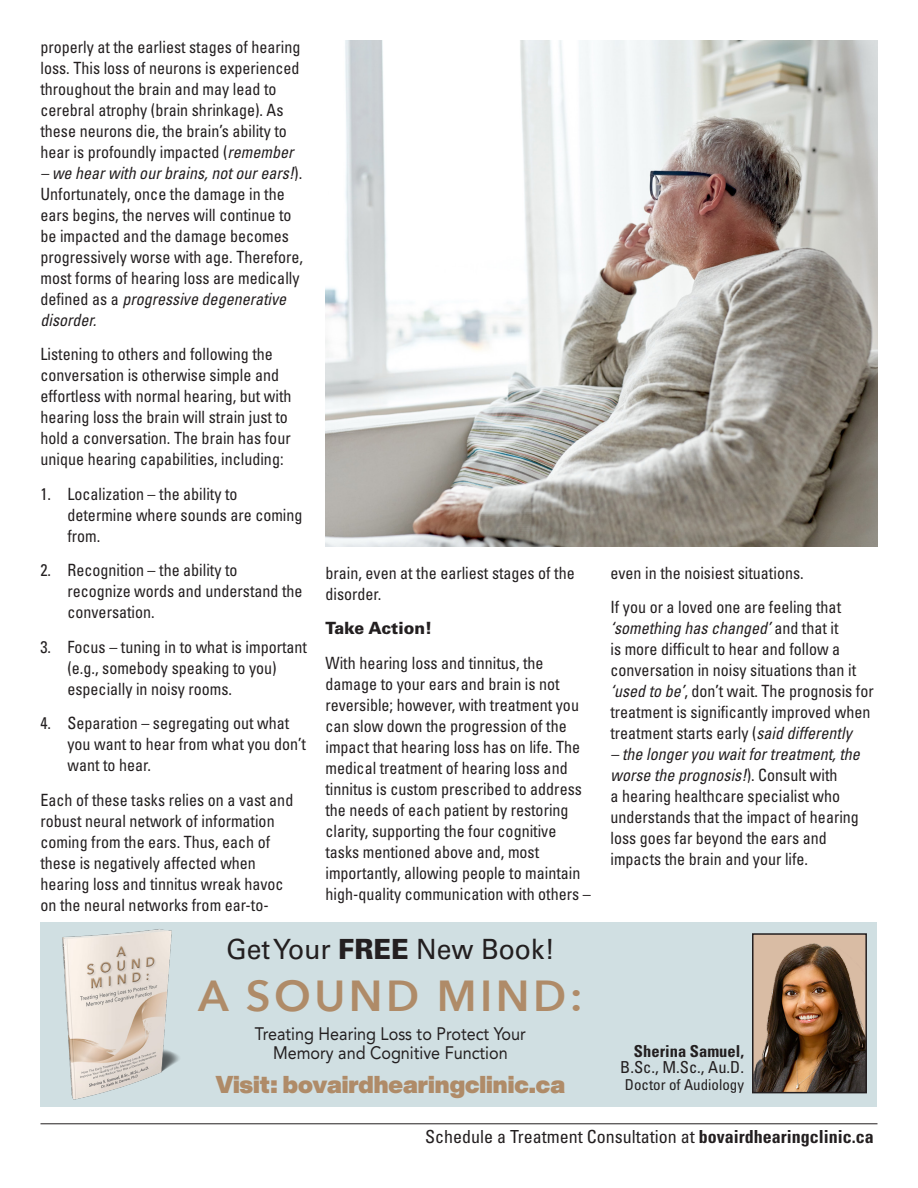
<style>
.page{position:relative;width:918px;height:1188px;background:#fff}
.page>*{position:absolute;margin:0;border:0;box-sizing:border-box;transform-origin:0 0}
.t1{font:600 43.35px "Avenir Next";letter-spacing:.08em;color:#af8b68}
.t2{font:27.9px "Univers LT Std";color:#231f20;scale:.95 1}
.t3{font:900 24px "Helvetica Now Display";color:#af8b68}
.t4{font:18px "Avenir LT Pro";color:#231f20;scale:.9 1}
.t5{font:condensed 18px "Univers LT Std";color:#231f20}
.t6{font:condensed 16.8px/21px "Univers LT Std";color:#231f20;scale:.95 1}
.t7{font:900 16.8px "Univers LT Std";color:#231f20;scale:.95 1}
.t8{font:condensed 16.5px "Univers LT Std";color:#231f20}
.t9{font:700 condensed 16.5px "Univers LT Std";color:#231f20}
.t10{font:condensed 15px "Univers LT Std";color:#231f20}
.s1{font-style:italic}
.s2{font-weight:900}
.s3{font-weight:700}
</style>
<div class="page">
<hr style="left:40px;top:1123px;width:838px;height:1px;background:#231f20">
<img style="left:326px;top:40px;width:552px;height:506px">
<div style="left:40px;top:922px;width:838px;height:185px;background:#d0dfe2"></div>
<img style="left:755px;top:936px;width:109px;height:154px">
<div style="left:752px;top:933px;width:115px;height:160px;border:2px solid #231f20"></div>
<img style="left:62px;top:929px;width:117px;height:171px">
<p class="t6" style="left:40px;top:36px;width:275px">properly at the earliest stages of hearing loss. This loss of neurons is experienced throughout the brain and may lead to cerebral atrophy (brain shrinkage). As these neurons die, the brain’s ability to hear is profoundly impacted (<span class="s1">remember</span></p>
<p class="t6" style="left:40px;top:162px;width:278px"><span class="s1">– we hear with our brains, not our ears!</span>).<br>Unfortunately, once the damage in the ears begins, the nerves will continue to be impacted and the damage becomes progressively worse with age. Therefore, most forms of hearing loss are medically defined as a <span class="s1">progressive degenerative disorder.</span></p>
<p class="t6" style="left:40px;top:344px;width:266px">Listening to others and following the conversation is otherwise simple and effortless with normal hearing, but with hearing loss the brain will strain just to hold a conversation. The brain has four unique hearing capabilities, including:</p>
<p class="t6" style="left:68px;top:483px;width:249px;text-indent:-27px">1. Localization – the ability to determine where sounds are coming from.</p>
<p class="t6" style="left:68px;top:560px;width:249px;text-indent:-27px">2. Recognition – the ability to recognize words and understand the conversation.</p>
<p class="t6" style="left:68px;top:636px;width:254px;text-indent:-27px">3. Focus – tuning in to what is important (e.g., somebody speaking to you) especially in noisy rooms.</p>
<p class="t6" style="left:68px;top:713px;width:252px;text-indent:-27px">4. Separation – segregating out what you want to hear from what you don’t want to hear.</p>
<p class="t6" style="left:40px;top:789px;width:268px">Each of these tasks relies on a vast and robust neural network of information coming from the ears. Thus, each of these is negatively affected when hearing loss and tinnitus wreak havoc on the neural networks from ear-to-</p>
<p class="t6" style="left:326px;top:562px;width:264px">brain, even at the earliest stages of the disorder.</p>
<p class="t7" style="left:326px;top:618px;width:114px">Take Action!</p>
<p class="t6" style="left:326px;top:652px;width:281px">With hearing loss and tinnitus, the damage to your ears and brain is not reversible; however, with treatment you can slow down the progression of the impact that hearing loss has on life. The medical treatment of hearing loss and tinnitus is custom prescribed to address the needs of each patient by restoring clarity, supporting the four cognitive tasks mentioned above and, most importantly, allowing people to maintain high-quality communication with others –</p>
<p class="t2" style="left:226px;top:933px;width:347px">Get Your <span class="s2">FREE</span> New Book!</p>
<p class="t1" style="left:198px;top:958px;width:386px">A SOUND MIND:</p>
<p class="t4" style="left:255px;top:1022px;width:303px">Treating Hearing Loss to Protect Your</p>
<p class="t4" style="left:273px;top:1042px;width:262px">Memory and Cognitive Function</p>
<p class="t3" style="left:216px;top:1068px;width:351px">Visit: bovairdhearingclinic.ca</p>
<p class="t6" style="left:610px;top:562px;width:205px">even in the noisiest situations.</p>
<p class="t6" style="left:610px;top:597px;width:279px">If you or a loved one are feeling that <span class="s1">‘something has changed’</span> and that it<br>is more difficult to hear and follow a conversation in noisy situations than it <span class="s1">‘used to be’</span>, don’t wait. The prognosis for treatment is significantly improved when treatment starts early (<span class="s1">said differently</span></p>
<p class="t6" style="left:610px;top:744px;width:264px"><span class="s1">– the longer you wait for treatment, the worse the prognosis!</span>). Consult with<br>a hearing healthcare specialist who understands that the impact of hearing loss goes far beyond the ears and impacts the brain and your life.</p>
<p class="t9" style="left:634px;top:1041px;width:112px">Sherina Samuel,</p>
<p class="t8" style="left:620px;top:1057px;width:125px">B.Sc., M.Sc., Au.D.</p>
<p class="t10" style="left:625px;top:1075px;width:121px">Doctor of Audiology</p>
<p class="t5" style="left:425px;top:1125px;width:450px">Schedule a Treatment Consultation at <span class="s3">bovairdhearingclinic.ca</span></p>
</div>
